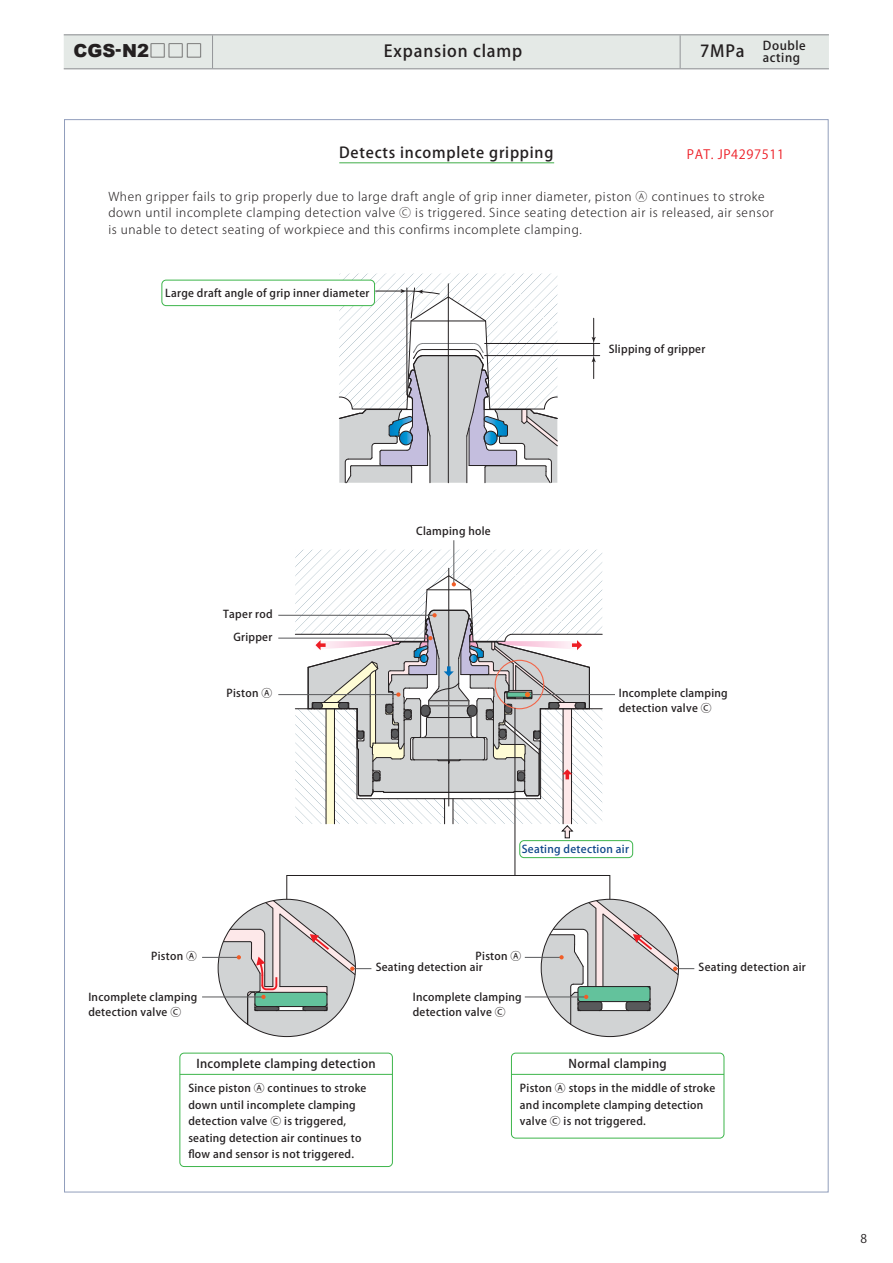
<style>
.page{position:relative;width:893px;height:1263px;background:#fff}
.page>*{position:absolute;margin:0;border:0;box-sizing:border-box;transform-origin:0 0}
.t1{font:900 18px "Arial";color:#231f20}
.t2{font:16.5px "Koz Go Pro Medium 90 msp RKSJ H";letter-spacing:.05em;color:#231f20}
.t3{font:15px "Koz Go Pro Medium 90 msp RKSJ H";letter-spacing:.05em;color:#231f20}
.t4{font:12.75px "Koz Go Pro Regular 90 msp RKSJ H";letter-spacing:.05em;color:#ed1c24}
.t5{font:12px/16.5px "Koz Go Pro Light 90 msp RKSJ H";letter-spacing:.05em;color:#231f20}
.t6{font:12px "Koz Go Std Medium 90 msp RKSJ H";letter-spacing:.025em;color:#231f20}
.t7{font:12px/12px "Koz Go Pro Medium 90 msp RKSJ H";letter-spacing:.05em;color:#231f20}
.t8{font:12px "Koz Go Pro Regular 90 msp RKSJ H";color:#231f20}
.t9{font:10.8px/16.5px "Koz Go Std Medium 90 msp RKSJ H";letter-spacing:.025em;color:#231f20}
.t10{font:10.8px "Koz Go Std Medium 90 msp RKSJ H";letter-spacing:.025em;color:#0d4689}
.s1{font-size:17.25px}
.s2{font-family:"Koz Go Pro Extra Light 90 msp RKSJ H";font-weight:400;font-size:17.25px}
.s3{font-family:"Koz Go Pro Medium 90 msp RKSJ H"}
</style>
<div class="page">
<div style="left:64px;top:35px;width:765px;height:33px;background:#e4e9e6"></div>
<hr style="left:212px;top:35px;width:1px;height:33px;background:#939598">
<hr style="left:680px;top:35px;width:1px;height:33px;background:#939598">
<hr style="left:64px;top:34px;width:765px;height:1px;background:#939598">
<hr style="left:64px;top:68px;width:765px;height:1px;background:#939598">
<hr style="left:339px;top:162px;width:215px;height:1px;background:#41ad49">
<hr style="left:528px;top:694px;width:87px;height:1px;background:#58595b">
<hr style="left:453px;top:540px;width:1px;height:44px;background:#58595b">
<hr style="left:278px;top:615px;width:156px;height:1px;background:#58595b">
<hr style="left:278px;top:638px;width:152px;height:1px;background:#58595b">
<hr style="left:278px;top:694px;width:120px;height:1px;background:#58595b">
<svg style="left:295px;top:550px;width:308px;height:289px"></svg>
<div style="left:179px;top:1053px;width:214px;height:114px;border:1px solid #3db54b;border-radius:4px"></div>
<div style="left:511px;top:1053px;width:213px;height:86px;border:1px solid #3db54b;border-radius:4px"></div>
<div style="left:519px;top:840px;width:114px;height:18px;border:1px solid #3db54b;border-radius:4px"></div>
<div style="left:161px;top:280px;width:214px;height:26px;border:1px solid #3db54b;border-radius:4px"></div>
<hr style="left:485px;top:355px;width:115px;height:1px;background:#231f20">
<hr style="left:485px;top:343px;width:115px;height:1px;background:#231f20">
<svg style="left:592px;top:318px;width:4px;height:61px"></svg>
<hr style="left:515px;top:708px;width:1px;height:167px;background:#231f20">
<div style="left:287px;top:875px;width:323px;height:24px;border:1px solid #231f20"></div>
<hr style="left:511px;top:1074px;width:213px;height:1px;background:#3db54b">
<hr style="left:180px;top:1074px;width:212px;height:1px;background:#3db54b">
<svg style="left:338px;top:274px;width:221px;height:210px"></svg>
<hr style="left:202px;top:957px;width:37px;height:1px;background:#58595b">
<hr style="left:202px;top:997px;width:61px;height:1px;background:#58595b">
<hr style="left:525px;top:957px;width:36px;height:1px;background:#58595b">
<hr style="left:525px;top:997px;width:61px;height:1px;background:#58595b">
<svg style="left:217px;top:899px;width:154px;height:156px"></svg>
<svg style="left:540px;top:899px;width:154px;height:138px"></svg>
<h1 class="t1" style="left:74px;top:37px;width:131px">CGS<span class="s1">-</span>N2<span class="s2">□□□</span></h1>
<h2 class="t2" style="left:384px;top:45px;width:140px">Expansion clamp</h2>
<h2 class="t2" style="left:700px;top:45px;width:63px">7MPa　</h2>
<p class="t7" style="left:763px;top:41px;width:45px">Double acting</p>
<h3 class="t3" style="left:339px;top:146px;width:216px">Detects incomplete gripping</h3>
<p class="t5" style="left:108px;top:190px;width:667px">When gripper fails to grip properly due to large draft angle of grip inner diameter, piston Ⓐ continues to stroke down until incomplete clamping detection valve Ⓒ is triggered. Since seating detection air is released, air sensor is unable to detect seating of workpiece and this confirms incomplete clamping.</p>
<p class="t4" style="left:687px;top:149px;width:99px">PAT. JP4297511</p>
<p class="t9" style="left:165px;top:286px;width:206px">Large draft angle of grip inner diameter</p>
<p class="t9" style="left:609px;top:342px;width:98px">Slipping of gripper</p>
<p class="t9" style="left:223px;top:607px;width:51px">Taper rod</p>
<p class="t9" style="left:233px;top:630px;width:40px">Gripper</p>
<p class="t9" style="left:226px;top:687px;width:47px">Piston <span class="s3">Ⓐ</span></p>
<p class="t9" style="left:151px;top:949px;width:47px">Piston <span class="s3">Ⓐ</span></p>
<p class="t9" style="left:88px;top:991px;width:111px;line-height:15px">Incomplete clamping detection valve <span class="s3">Ⓒ</span></p>
<p class="t9" style="left:416px;top:524px;width:76px">Clamping hole</p>
<p class="t9" style="left:619px;top:687px;width:111px;line-height:15px">Incomplete clamping detection valve <span class="s3">Ⓒ</span></p>
<p class="t10" style="left:522px;top:845px;width:109px">Seating detection air</p>
<p class="t9" style="left:476px;top:949px;width:47px">Piston <span class="s3">Ⓐ</span></p>
<p class="t9" style="left:413px;top:991px;width:111px;line-height:15px">Incomplete clamping detection valve <span class="s3">Ⓒ</span></p>
<p class="t9" style="left:376px;top:960px;width:109px">Seating detection air</p>
<p class="t9" style="left:698px;top:960px;width:109px">Seating detection air</p>
<p class="t6" style="left:196px;top:1059px;width:181px">Incomplete clamping detection</p>
<p class="t6" style="left:568px;top:1059px;width:100px">Normal clamping</p>
<p class="t9" style="left:188px;top:1081px;width:180px">Since piston <span class="s3">Ⓐ</span> continues to stroke down until incomplete clamping detection valve <span class="s3">Ⓒ</span> is triggered, seating detection air continues to flow and sensor is not triggered.</p>
<p class="t9" style="left:520px;top:1082px;width:197px">Piston <span class="s3">Ⓐ</span> stops in the middle of stroke and incomplete clamping detection valve <span class="s3">Ⓒ</span> is not triggered.</p>
<p class="t8" style="left:860px;top:1234px;width:8px">8</p>
</div>
